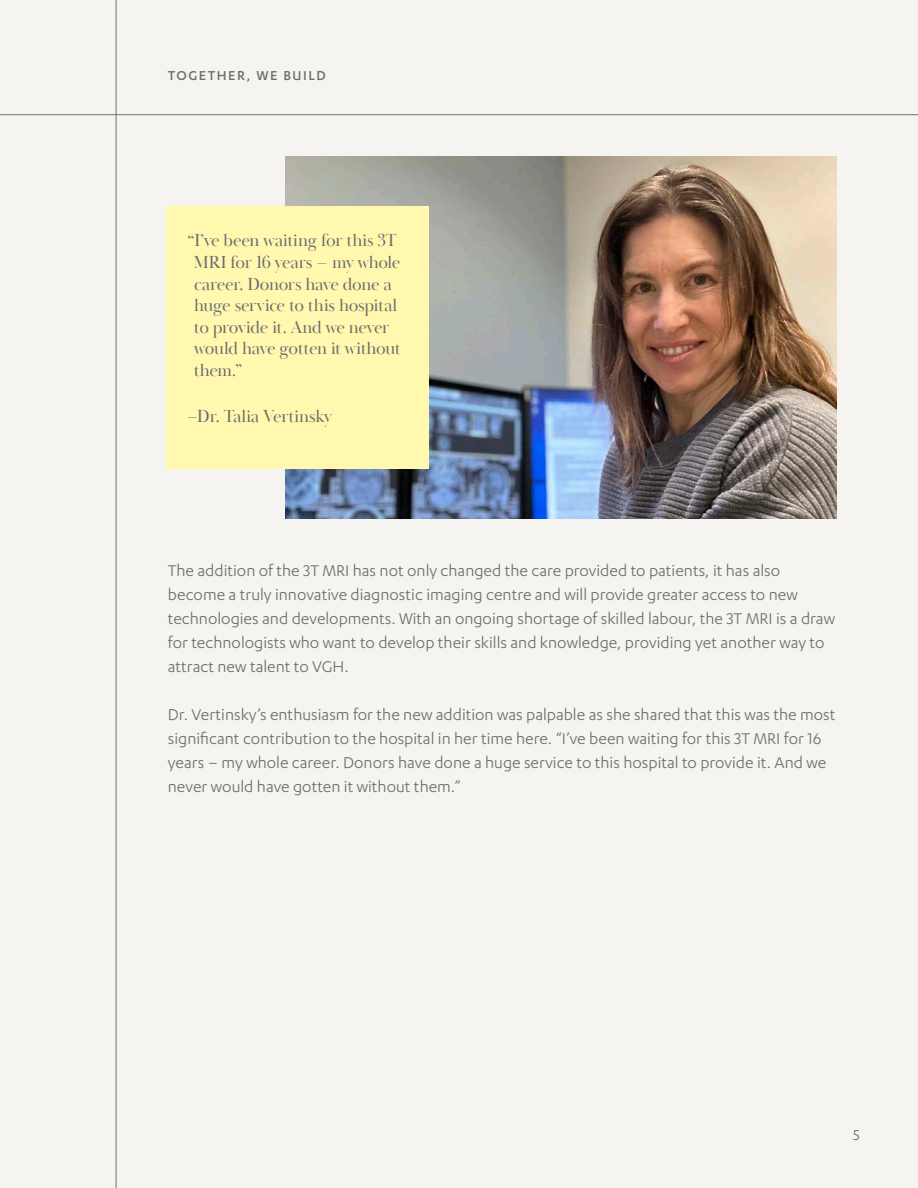
<style>
.page{position:relative;width:918px;height:1188px;background:#f5f4f1}
.page>*{position:absolute;margin:0;border:0;box-sizing:border-box;transform-origin:0 0}
.BODY__WHY{font:18px/24px "Karbon";color:#6c6d70}
.BODY__WHY-2{font:18px/21.6px "Baskerville Poster PT";letter-spacing:-.02em;color:#6c6d70}
.t1{font:16.5px "Karbon";color:#636366}
.BODY__WHY-3{font:500 15px "Karbon";letter-spacing:.1em;color:#6c6d70}
</style>
<div class="page">
<img style="left:286px;top:157px;width:551px;height:361px">
<hr style="left:0;top:114px;width:918px;height:1px;background:#6c6d70">
<hr style="left:116px;top:0;width:1px;height:1188px;background:#6c6d70">
<div style="left:166px;top:206px;width:262px;height:263px;background:#fff8ae"></div>
<p class="BODY__WHY-3" style="left:168px;top:68px;width:159px">TOGETHER, WE BUILD</p>
<p class="BODY__WHY-2" style="left:194px;top:230px;width:208px;text-indent:-7px">“I’ve been waiting for this 3T<br>MRI for 16 years – my whole career. Donors have done a huge service to this hospital to provide it. And we never would have gotten it without them.”</p>
<p class="BODY__WHY-2" style="left:187px;top:405px;width:147px">–Dr. Talia Vertinsky</p>
<p class="BODY__WHY" style="left:168px;top:558px;width:669px">The addition of the 3T MRI has not only changed the care provided to patients, it has also become a truly innovative diagnostic imaging centre and will provide greater access to new technologies and developments. With an ongoing shortage of skilled labour, the 3T MRI is a draw for technologists who want to develop their skills and knowledge, providing yet another way to attract new talent to VGH.</p>
<p class="BODY__WHY" style="left:168px;top:702px;width:669px">Dr. Vertinsky’s enthusiasm for the new addition was palpable as she shared that this was the most significant contribution to the hospital in her time here. “I’ve been waiting for this 3T MRI for 16 years – my whole career. Donors have done a huge service to this hospital to provide it. And we never would have gotten it without them.”</p>
<p class="t1" style="left:853px;top:1126px;width:8px">5</p>
</div>
